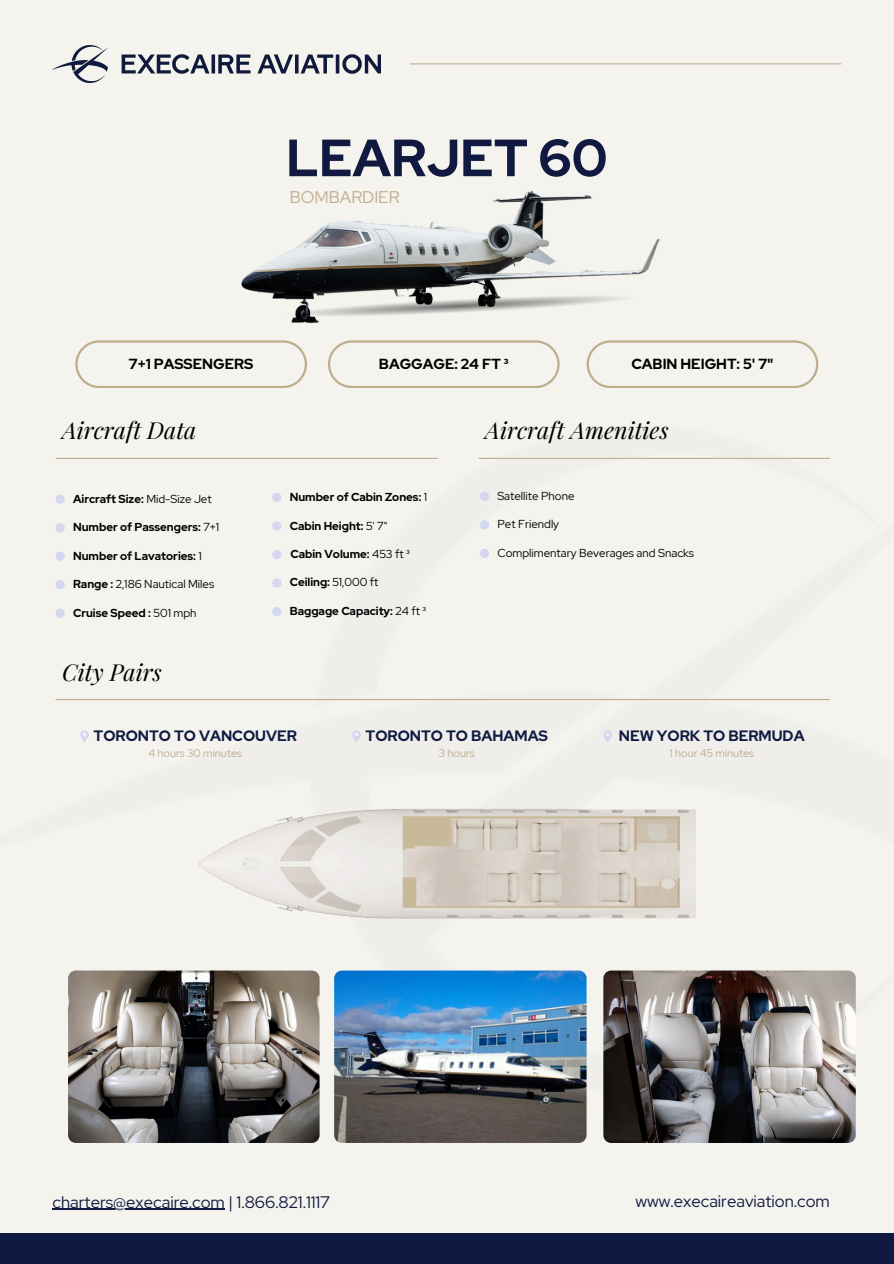
<style>
.page{position:relative;width:894px;height:1264px;background:#fff}
.page>*{position:absolute;margin:0;border:0;box-sizing:border-box;transform-origin:0 0}
.t1{font:700 52.35px "Red Hat Display";color:#101a40}
.t2{font:italic 23.4px "Playfair Display";color:#000}
.t3{font:16.95px "Red Hat Display";color:#bfad8f}
.t4{font:16.65px "Red Hat Display";color:#101a40}
.t5{font:700 15px "Red Hat Display";color:#101a40}
.t6{font:700 14.55px "Red Hat Display";color:#000}
.t7{font:700 11.55px "Red Hat Display";color:#000}
.t8{font:11.55px "Red Hat Display";color:#000}
.t9{font:10.95px "Red Hat Display";color:#bfad8f}
.s1{font-weight:400}
.s2{font-weight:700}
</style>
<div class="page">
<div style="left:0;top:0;width:893px;height:1263px;background:#f5f3ee"></div>
<img style="left:53px;top:45px;width:327px;height:38px">
<hr style="left:410px;top:63px;width:430px;height:1px;background:#bfad8f">
<div style="left:0;top:1232px;width:893px;height:31px;background:#101a40"></div>
<hr style="left:56px;top:458px;width:382px;height:1px;background:#bfad8f">
<hr style="left:478px;top:458px;width:351px;height:1px;background:#bfad8f">
<div style="left:56px;top:494px;width:9px;height:10px;background:#d3d8f0;border-radius:50%"></div>
<div style="left:272px;top:493px;width:9px;height:9px;background:#d3d8f0;border-radius:50%"></div>
<div style="left:56px;top:523px;width:9px;height:9px;background:#d3d8f0;border-radius:50%"></div>
<div style="left:272px;top:521px;width:9px;height:9px;background:#d3d8f0;border-radius:50%"></div>
<div style="left:56px;top:551px;width:9px;height:10px;background:#d3d8f0;border-radius:50%"></div>
<div style="left:272px;top:550px;width:9px;height:9px;background:#d3d8f0;border-radius:50%"></div>
<div style="left:56px;top:580px;width:9px;height:9px;background:#d3d8f0;border-radius:50%"></div>
<div style="left:272px;top:578px;width:9px;height:9px;background:#d3d8f0;border-radius:50%"></div>
<div style="left:56px;top:608px;width:9px;height:10px;background:#d3d8f0;border-radius:50%"></div>
<div style="left:272px;top:607px;width:9px;height:9px;background:#d3d8f0;border-radius:50%"></div>
<hr style="left:56px;top:699px;width:773px;height:1px;background:#bfad8f">
<svg style="left:673px;top:340px;width:145px;height:47px"></svg>
<svg style="left:75px;top:340px;width:152px;height:47px"></svg>
<svg style="left:80px;top:730px;width:9px;height:12px"></svg>
<svg style="left:352px;top:730px;width:9px;height:12px"></svg>
<svg style="left:603px;top:730px;width:8px;height:12px"></svg>
<img style="left:334px;top:970px;width:252px;height:172px">
<div style="left:479px;top:491px;width:10px;height:10px;background:#d3d8f0;border-radius:50%"></div>
<div style="left:479px;top:520px;width:10px;height:9px;background:#d3d8f0;border-radius:50%"></div>
<div style="left:479px;top:548px;width:10px;height:10px;background:#d3d8f0;border-radius:50%"></div>
<img style="left:199px;top:808px;width:496px;height:111px">
<img style="left:68px;top:970px;width:251px;height:172px">
<img style="left:603px;top:970px;width:252px;height:172px">
<img style="left:227px;top:190px;width:446px;height:198px">
<hr style="left:53px;top:1208px;width:172px;height:1px;background:#101a40">
<h2 class="t1" style="left:286px;top:123px;width:323px">LEARJET 60</h2>
<p class="t3" style="left:289px;top:186px;width:111px">BOMBARDIER</p>
<p class="t6" style="left:129px;top:354px;width:126px">7+1 PASSENGERS</p>
<p class="t6" style="left:379px;top:354px;width:131px">BAGGAGE: 24 FT ³</p>
<p class="t6" style="left:631px;top:354px;width:143px">CABIN HEIGHT: 5' 7"</p>
<p class="t2" style="left:62px;top:414px;width:136px">Aircraft Data</p>
<p class="t2" style="left:485px;top:414px;width:185px">Aircraft Amenities</p>
<p class="t7" style="left:73px;top:491px;width:140px">Aircraft Size: <span class="s1">Mid-Size Jet</span></p>
<p class="t7" style="left:289px;top:489px;width:139px">Number of Cabin Zones: <span class="s1">1</span></p>
<p class="t7" style="left:73px;top:519px;width:148px">Number of Passengers: <span class="s1">7+1</span></p>
<p class="t7" style="left:289px;top:517px;width:99px">Cabin Height: <span class="s1">5' 7"</span></p>
<p class="t7" style="left:73px;top:548px;width:130px">Number of Lavatories: <span class="s1">1</span></p>
<p class="t7" style="left:290px;top:545px;width:121px">Cabin Volume: <span class="s1">453 ft ³</span></p>
<p class="t8" style="left:73px;top:576px;width:143px"><span class="s2">Range :</span> 2,186 Nautical Miles</p>
<p class="t7" style="left:289px;top:574px;width:90px">Ceiling: <span class="s1">51,000 ft</span></p>
<p class="t7" style="left:73px;top:605px;width:125px">Cruise Speed : <span class="s1">501 mph</span></p>
<p class="t7" style="left:289px;top:603px;width:138px">Baggage Capacity: <span class="s1">24 ft ³</span></p>
<h2 class="t2" style="left:62px;top:655px;width:101px">City Pairs</h2>
<p class="t8" style="left:497px;top:488px;width:79px">Satellite Phone</p>
<p class="t8" style="left:497px;top:516px;width:63px">Pet Friendly</p>
<h5 class="t8" style="left:497px;top:544px;width:198px">Complimentary Beverages and Snacks</h5>
<p class="t5" style="left:94px;top:725px;width:205px">TORONTO TO VANCOUVER</p>
<p class="t9" style="left:148px;top:745px;width:95px">4 hours 30 minutes</p>
<p class="t5" style="left:365px;top:725px;width:184px">TORONTO TO BAHAMAS</p>
<h3 class="t9" style="left:438px;top:745px;width:38px">3 hours</h3>
<h5 class="t9" style="left:669px;top:745px;width:86px">1 hour 45 minutes</h5>
<h1 class="t5" style="left:618px;top:725px;width:187px">NEW YORK TO BERMUDA</h1>
<p class="t4" style="left:53px;top:1190px;width:278px">charters@execaire.com | 1.866.821.1117</p>
<p class="t4" style="left:635px;top:1190px;width:196px">www.execaireaviation.com</p>
</div>
